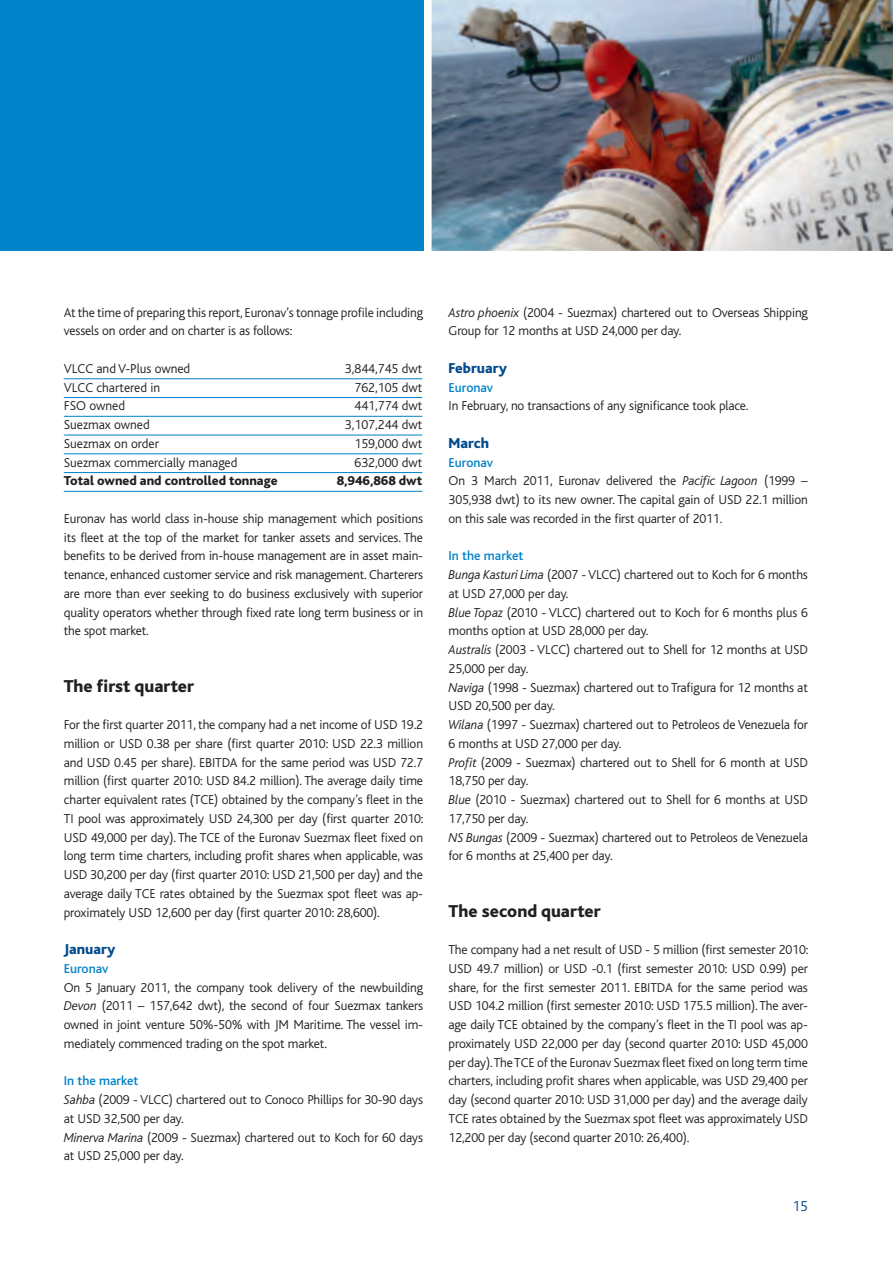
<style>
.page{position:relative;width:893px;height:1263px;background:#fff}
.page>*{position:absolute;margin:0;border:0;box-sizing:border-box;transform-origin:0 0}
.t1{font:800 18px "Bliss";color:#231f20}
.t2{font:800 15px "Bliss";color:#004a8d}
.t3{font:300 15px "Bliss";color:#004a8d}
.t4{font:300 13.5px/18.8px "Bliss";letter-spacing:-.01em;color:#231f20}
.t5{font:800 13.5px "Bliss";color:#231f20}
.t6{font:500 13.5px "Bliss";color:#0082c8}
.s1{font-style:italic}
.s2{font-weight:500;color:#0082c8}
</style>
<div class="page">
<hr style="left:64px;top:378px;width:358px;height:1px;background:#0082c8">
<hr style="left:64px;top:397px;width:358px;height:1px;background:#0082c8">
<hr style="left:64px;top:416px;width:358px;height:1px;background:#0082c8">
<hr style="left:64px;top:435px;width:358px;height:1px;background:#0082c8">
<hr style="left:64px;top:453px;width:358px;height:1px;background:#0082c8">
<hr style="left:64px;top:472px;width:358px;height:1px;background:#0082c8">
<hr style="left:64px;top:491px;width:358px;height:1px;background:#0082c8">
<div style="left:0;top:0;width:423px;height:251px;background:#0082c8"></div>
<img style="left:432px;top:0;width:461px;height:251px">
<p class="t4" style="left:64px;top:303px;width:361px">At the time of preparing this report, Euronav’s tonnage profile including vessels on order and on charter is as follows:</p>
<p class="t4" style="left:64px;top:359px;width:128px">VLCC and V-Plus owned</p>
<p class="t4" style="left:345px;top:359px;width:79px">3,844,745 dwt</p>
<p class="t4" style="left:64px;top:378px;width:98px">VLCC chartered in</p>
<p class="t4" style="left:354px;top:378px;width:69px">762,105 dwt</p>
<p class="t4" style="left:64px;top:397px;width:63px">FSO owned</p>
<p class="t4" style="left:354px;top:397px;width:69px">441,774 dwt</p>
<p class="t4" style="left:64px;top:415px;width:87px">Suezmax owned</p>
<p class="t4" style="left:345px;top:415px;width:79px">3,107,244 dwt</p>
<p class="t4" style="left:64px;top:434px;width:97px">Suezmax on order</p>
<p class="t4" style="left:354px;top:434px;width:69px">159,000 dwt</p>
<p class="t4" style="left:64px;top:453px;width:175px">Suezmax commercially managed</p>
<p class="t4" style="left:354px;top:453px;width:69px">632,000 dwt</p>
<p class="t5" style="left:64px;top:474px;width:215px">Total owned and controlled tonnage</p>
<p class="t5" style="left:337px;top:474px;width:87px">8,946,868 dwt</p>
<p class="t4" style="left:64px;top:509px;width:361px;text-align:justify">Euronav has world class in-house ship management which positions its fleet at the top of the market for tanker assets and services. The benefits to be derived from in-house management are in asset main&shy;tenance, enhanced customer service and risk management. Charterers are more than ever seeking to do business exclusively with superior quality operators whether through fixed rate long term business or in the spot market.</p>
<h1 class="t1" style="left:64px;top:676px;width:132px">The first quarter</h1>
<p class="t4" style="left:64px;top:715px;width:361px;text-align:justify">For the first quarter 2011, the company had a net income of USD 19.2 million or USD 0.38 per share (first quarter 2010: USD 22.3 million and USD 0.45 per share). EBITDA for the same period was USD 72.7 million (first quarter 2010: USD 84.2 million). The average daily time charter equivalent rates (TCE) obtained by the company’s fleet in the TI pool was approximately USD 24,300 per day (first quarter 2010:<br>USD 49,000 per day). The TCE of the Euronav Suezmax fleet fixed on long term time charters, including profit shares when applicable, was USD 30,200 per day (first quarter 2010: USD 21,500 per day) and the average daily TCE rates obtained by the Suezmax spot fleet was ap&shy;proximately USD 12,600 per day (first quarter 2010: 28,600).</p>
<p class="t2" style="left:64px;top:941px;width:53px">January</p>
<p class="t6" style="left:64px;top:961px;width:46px">Euronav</p>
<p class="t4" style="left:64px;top:978px;width:361px;text-align:justify">On 5 January 2011, the company took delivery of the newbuilding <span class="s1">Devon</span> (2011 – 157,642 dwt), the second of four Suezmax tankers owned in joint venture 50%-50% with JM Maritime. The vessel im&shy;mediately commenced trading on the spot market.</p>
<p class="t4" style="left:64px;top:1072px;width:361px"><span class="s2">In the market<br></span><span class="s1">Sahba</span> (2009 - VLCC) chartered out to Conoco Phillips for 30-90 days at USD 32,500 per day.<br><span class="s1">Minerva Marina</span> (2009 - Suezmax) chartered out to Koch for 60 days at USD 25,000 per day.</p>
<p class="t4" style="left:449px;top:303px;width:361px"><span class="s1">Astro phoenix</span> (2004 - Suezmax) chartered out to Overseas Shipping<br>Group for 12 months at USD 24,000 per day.</p>
<p class="t2" style="left:449px;top:360px;width:60px">February</p>
<p class="t6" style="left:449px;top:380px;width:46px">Euronav</p>
<p class="t4" style="left:449px;top:397px;width:301px">In February, no transactions of any significance took place.</p>
<p class="t2" style="left:449px;top:435px;width:42px">March</p>
<p class="t4" style="left:449px;top:453px;width:361px"><span class="s2">Euronav<br></span>On 3 March 2011, Euronav delivered the <span class="s1">Pacific Lagoon</span> (1999 – 305,938 dwt) to its new owner. The capital gain of USD 22.1 million on this sale was recorded in the first quarter of 2011.</p>
<p class="t4" style="left:449px;top:547px;width:361px"><span class="s2">In the market<br></span><span class="s1">Bunga Kasturi Lima</span> (2007 - VLCC) chartered out to Koch for 6 months at USD 27,000 per day.<br><span class="s1">Blue Topaz</span> (2010 - VLCC) chartered out to Koch for 6 months plus 6 months option at USD 28,000 per day.<br><span class="s1">Australis</span> (2003 - VLCC) chartered out to Shell for 12 months at USD 25,000 per day.<br><span class="s1">Naviga</span> (1998 - Suezmax) chartered out to Trafigura for 12 months at USD 20,500 per day.<br><span class="s1">Wilana</span> (1997 - Suezmax) chartered out to Petroleos de Venezuela for 6 months at USD 27,000 per day.<br><span class="s1">Profit</span> (2009 - Suezmax) chartered out to Shell for 6 month at USD 18,750 per day.<br><span class="s1">Blue</span> (2010 - Suezmax) chartered out to Shell for 6 months at USD 17,750 per day.<br><span class="s1">NS Bungas</span> (2009 - Suezmax) chartered out to Petroleos de Venezuela for 6 months at 25,400 per day.</p>
<h1 class="t1" style="left:449px;top:901px;width:154px">The second quarter</h1>
<p class="t4" style="left:449px;top:940px;width:361px;text-align:justify">The company had a net result of USD - 5 million (first semester 2010:<br>USD 49.7 million) or USD -0.1 (first semester 2010: USD 0.99) per share, for the first semester 2011. EBITDA for the same period was USD 104.2 million (first semester 2010: USD 175.5 million). The aver&shy;age daily TCE obtained by the company’s fleet in the TI pool was ap&shy;proximately USD 22,000 per day (second quarter 2010: USD 45,000 per day). The TCE of the Euronav Suezmax fleet fixed on long term time charters, including profit shares when applicable, was USD 29,400 per day (second quarter 2010: USD 31,000 per day) and the average daily TCE rates obtained by the Suezmax spot fleet was approximately USD 12,200 per day (second quarter 2010: 26,400).</p>
<p class="t3" style="left:792px;top:1198px;width:17px">15</p>
</div>
